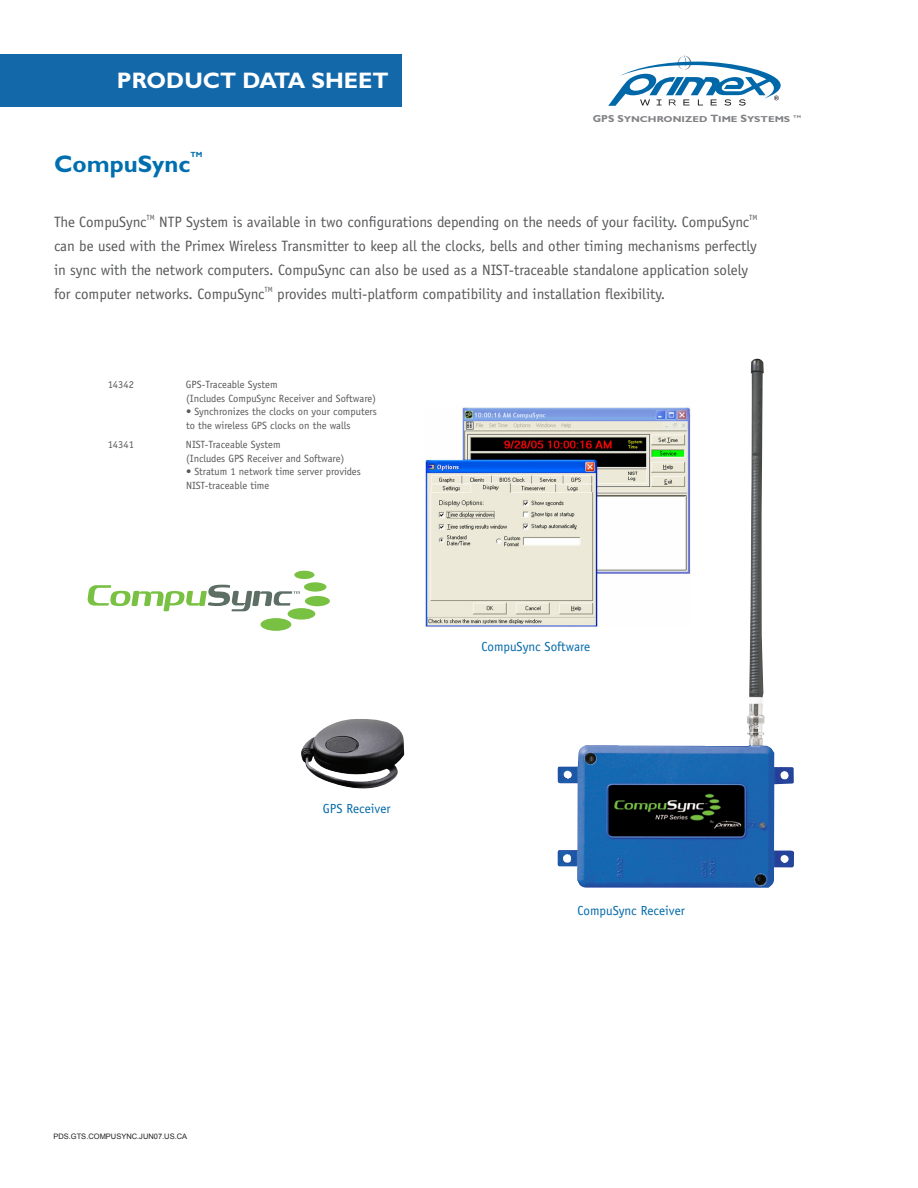
<style>
.page{position:relative;width:918px;height:1188px;background:#fff}
.page>*{position:absolute;margin:0;border:0;box-sizing:border-box;transform-origin:0 0}
.t1{font:700 24px "Gill Sans Std";color:#006faf}
.t2{font:700 22.5px "Gill Sans Std";color:#fff}
.body{font:15px/24px "Officina Sans";letter-spacing:-.005em;color:#57585a}
.t3{font:13.2px "Officina Sans";color:#0068a9}
.indents{font:10.5px/13.5px "Officina Sans";color:#57585a}
.t4{font:700 8.7px "Gill Sans Std";color:#808285;scale:1.21 1}
.t5{font:7.5px "Arial";color:#231f20}
.body-2{font:7.5px "Officina Sans";color:#57585a}
.t6{font:700 7.5px "Gill Sans Std";color:#006faf}
.s1{font-size:10.2px}
.s2{font-size:10.65px}
</style>
<div class="page">
<div style="left:0;top:54px;width:402px;height:52px;background:#1368aa"></div>
<svg style="left:608px;top:55px;width:173px;height:51px"></svg>
<img style="left:558px;top:359px;width:236px;height:529px">
<img style="left:301px;top:719px;width:104px;height:70px">
<img style="left:425px;top:403px;width:279px;height:231px">
<svg style="left:87px;top:585px;width:213px;height:26px"></svg>
<div style="left:261px;top:618px;width:30px;height:13px;background:#79c142;border-radius:50%"></div>
<div style="left:288px;top:608px;width:27px;height:12px;background:#79c142;border-radius:50%"></div>
<div style="left:305px;top:596px;width:25px;height:10px;background:#79c142;border-radius:50%"></div>
<div style="left:304px;top:582px;width:22px;height:10px;background:#79c142;border-radius:50%"></div>
<div style="left:294px;top:571px;width:21px;height:8px;background:#79c142;border-radius:50%"></div>
<p class="t2" style="left:117px;top:67px;width:273px">PRODUCT DATA SHEET</p>
<p class="t6" style="left:190px;top:150px;width:14px">TM</p>
<p class="t1" style="left:54px;top:149px;width:138px">CompuSync</p>
<p class="t4" style="left:593px;top:114px;width:174px"><span class="s1">GPS S</span>YNCHRONIZED <span class="s2">T</span>IME <span class="s2">S</span>YSTEMS <sup>TM</sup></p>
<p class="body" style="left:54px;top:210px;width:94px">The CompuSync</p>
<p class="body-2" style="left:147px;top:213px;width:10px">TM</p>
<p class="body" style="left:159px;top:210px;width:592px">NTP System is available in two configurations depending on the needs of your facility. CompuSync</p>
<p class="body-2" style="left:749px;top:213px;width:10px">TM</p>
<p class="body" style="left:54px;top:234px;width:704px">can be used with the Primex Wireless Transmitter to keep all the clocks, bells and other timing mechanisms perfectly in sync with the network computers. CompuSync can also be used as a NIST-traceable standalone application solely for computer networks. CompuSync</p>
<p class="body-2" style="left:265px;top:285px;width:10px">TM</p>
<p class="body" style="left:277px;top:282px;width:390px">provides multi-platform compatibility and installation flexibility.</p>
<p class="indents" style="left:108px;top:378px;width:28px">14342</p>
<p class="indents" style="left:186px;top:378px;width:192px">GPS-Traceable System<br>(Includes CompuSync Receiver and Software)</p>
<p class="indents" style="left:186px;top:405px;width:192px">• Synchronizes the clocks on your computers to the wireless GPS clocks on the walls</p>
<p class="indents" style="left:108px;top:438px;width:28px">14341</p>
<p class="indents" style="left:186px;top:438px;width:160px">NIST-Traceable System<br>(Includes GPS Receiver and Software)</p>
<p class="indents" style="left:186px;top:465px;width:176px">• Stratum 1 network time server provides<br>NIST-traceable time</p>
<p class="t5" style="left:53px;top:1133px;width:135px">PDS.GTS.COMPUSYNC.JUN07.US.CA</p>
<p class="t3" style="left:323px;top:801px;width:69px">GPS Receiver</p>
<p class="t3" style="left:481px;top:639px;width:110px">CompuSync Software</p>
<p class="t3" style="left:578px;top:903px;width:109px">CompuSync Receiver</p>
</div>
